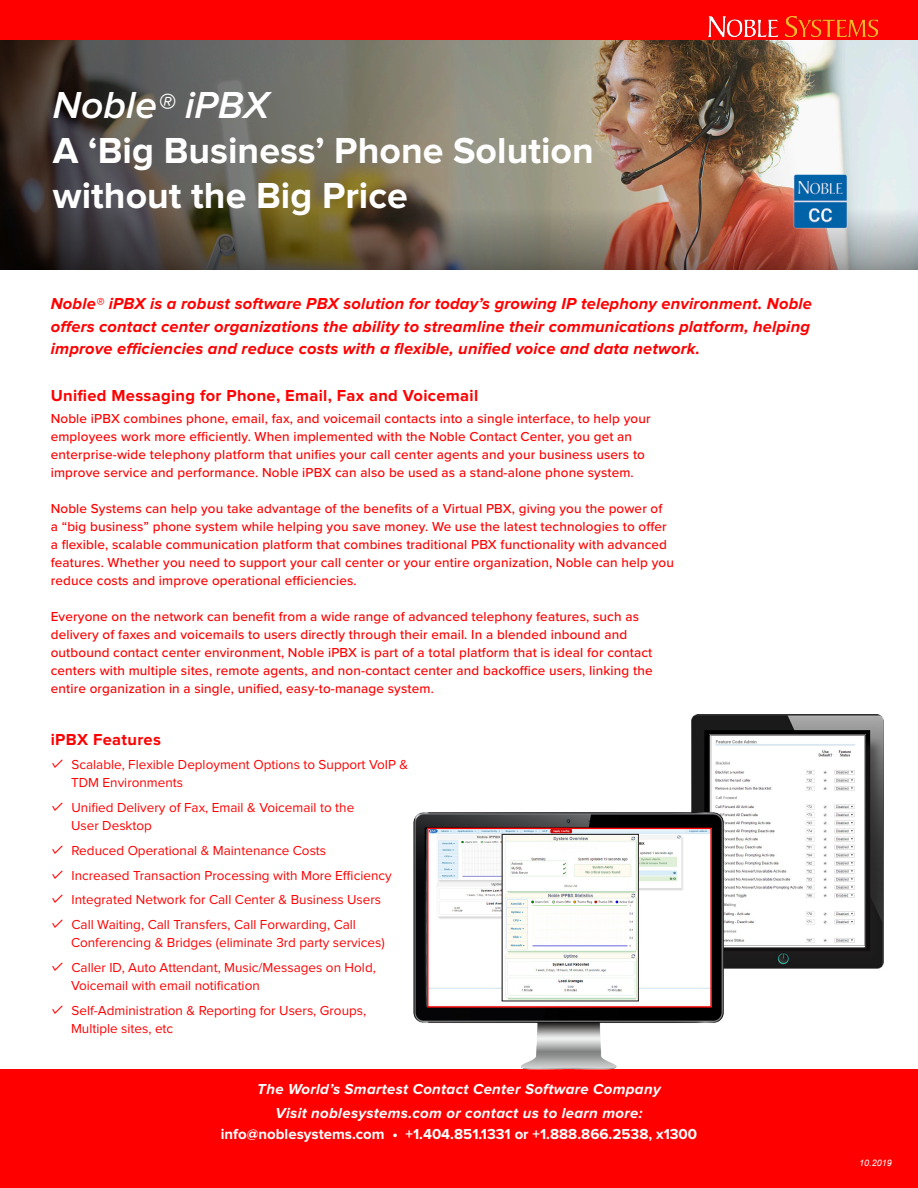
<style>
.page{position:relative;width:918px;height:1188px;background:#fff}
.page>*{position:absolute;margin:0;border:0;box-sizing:border-box;transform-origin:0 0}
.t1{font:italic 600 39px "Proxima Nova";color:#fff}
.t2{font:700 37.5px/45px "Proxima Nova";color:#fff}
.t3{font:italic 700 16.5px/22.5px "Proxima Nova";letter-spacing:.01em;color:#f00;text-align:justify}
.t4{font:700 16.5px "Proxima Nova";letter-spacing:.02em;color:#f00}
.t5{font:italic 700 15px/24px "Proxima Nova";letter-spacing:.02em;color:#fff;text-align:center}
.t6{font:700 15px "Proxima Nova";color:#fff}
.t7{font:500 13.5px/18px "Proxima Nova";letter-spacing:.01em;color:#f00}
.t8{font:13.5px/24.8px "Proxima Nova";color:#f00}
.t9{font:italic 9px "Arial";color:#fff}
.s1{font-size:36px}
</style>
<div class="page">
<img style="left:692px;top:714px;width:192px;height:254px">
<div style="left:711px;top:737px;width:174px;height:230px;background:#231f20;opacity:.5"></div>
<img style="left:711px;top:736px;width:153px;height:210px">
<div style="left:709px;top:734px;width:157px;height:214px;border:1px solid #231f20"></div>
<img style="left:0;top:39px;width:918px;height:231px">
<img style="left:0;top:209px;width:918px;height:60px">
<div style="left:0;top:0;width:918px;height:39px;background:#f00"></div>
<img style="left:709px;top:17px;width:168px;height:20px">
<div style="left:0;top:1069px;width:918px;height:119px;background:#f00"></div>
<img style="left:793px;top:174px;width:55px;height:55px">
<img style="left:413px;top:812px;width:315px;height:258px">
<img style="left:429px;top:830px;width:281px;height:176px">
<div style="left:427px;top:828px;width:285px;height:180px;border:1px solid #f00"></div>
<img style="left:504px;top:836px;width:133px;height:163px">
<div style="left:502px;top:834px;width:137px;height:167px;border:1px solid #231f20"></div>
<h1 class="t1" style="left:53px;top:88px;width:218px">Noble<span class="s1">®</span> iPBX</h1>
<h2 class="t2" style="left:53px;top:130px;width:542px">A ‘Big Business’ Phone Solution without the Big Price</h2>
<p class="t3" style="left:51px;top:293px;width:763px">Noble® iPBX is a robust software PBX solution for today’s growing IP telephony environment. Noble offers contact center organizations the ability to streamline their communications platform, helping improve efficiencies and reduce costs with a flexible, unified voice and data network.</p>
<p class="t4" style="left:51px;top:388px;width:429px">Unified Messaging for Phone, Email, Fax and Voicemail</p>
<p class="t7" style="left:51px;top:410px;width:601px">Noble iPBX combines phone, email, fax, and voicemail contacts into a single interface, to help your employees work more efficiently. When implemented with the Noble Contact Center, you get an enterprise-wide telephony platform that unifies your call center agents and your business users to improve service and performance. Noble iPBX can also be used as a stand-alone phone system.</p>
<p class="t7" style="left:51px;top:500px;width:625px">Noble Systems can help you take advantage of the benefits of a Virtual PBX, giving you the power of<br>a “big business” phone system while helping you save money. We use the latest technologies to offer a flexible, scalable communication platform that combines traditional PBX functionality with advanced features. Whether you need to support your call center or your entire organization, Noble can help you reduce costs and improve operational efficiencies.</p>
<p class="t7" style="left:51px;top:608px;width:603px">Everyone on the network can benefit from a wide range of advanced telephony features, such as delivery of faxes and voicemails to users directly through their email. In a blended inbound and outbound contact center environment, Noble iPBX is part of a total platform that is ideal for contact centers with multiple sites, remote agents, and non-contact center and backoffice users, linking the entire organization in a single, unified, easy-to-manage system.</p>
<p class="t4" style="left:51px;top:732px;width:112px">iPBX Features</p>
<p class="t8" style="left:71px;top:757px;width:339px;line-height:18px">Scalable, Flexible Deployment Options to Support VoIP &amp;<br>TDM Environments</p>
<p class="t8" style="left:71px;top:800px;width:285px;line-height:18px">Unified Delivery of Fax, Email &amp; Voicemail to the<br>User Desktop</p>
<p class="t8" style="left:71px;top:839px;width:322px">Reduced Operational &amp; Maintenance Costs<br>Increased Transaction Processing with More Efficiency Integrated Network for Call Center &amp; Business Users Call Waiting, Call Transfers, Call Forwarding, Call</p>
<p class="t8" style="left:71px;top:931px;width:315px">Conferencing &amp; Bridges (eliminate 3rd party services)<br>Caller ID, Auto Attendant, Music/Messages on Hold,</p>
<p class="t8" style="left:71px;top:974px;width:297px">Voicemail with email notification<br>Self-Administration &amp; Reporting for Users, Groups,</p>
<p class="t8" style="left:71px;top:1017px;width:104px">Multiple sites, etc</p>
<p class="t5" style="left:257px;top:1078px;width:405px">The World’s Smartest Contact Center Software Company<br>Visit noblesystems.com or contact us to learn more:</p>
<p class="t6" style="left:221px;top:1128px;width:478px">info@noblesystems.com • +1.404.851.1331 or +1.888.866.2538, x1300</p>
<p class="t9" style="left:859px;top:1158px;width:34px">10.2019</p>
</div>
